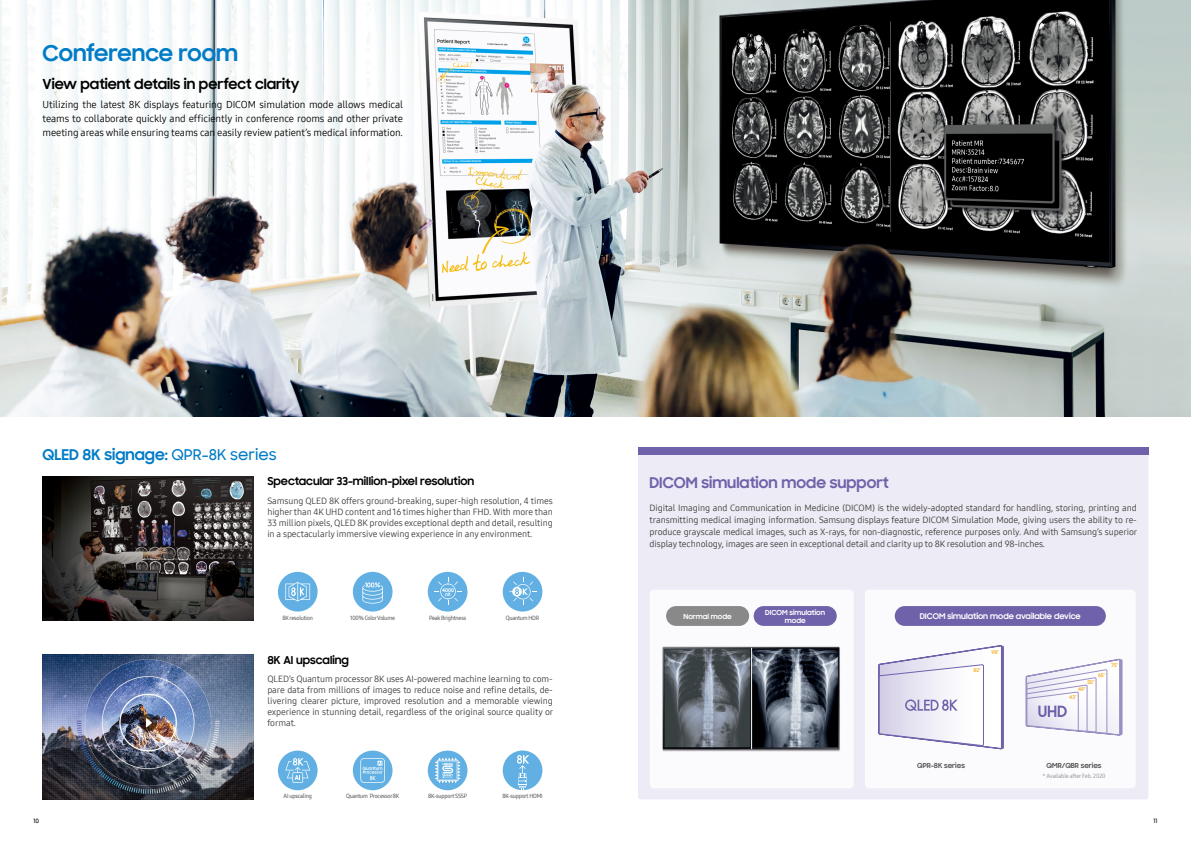
<style>
.page{position:relative;width:1191px;height:842px;background:#fff}
.page>*{position:absolute;margin:0;border:0;box-sizing:border-box;transform-origin:0 0}
.t1{font:700 22px "Samsung Sharp Sans";color:#007cc6}
.t2{font:700 15px "Samsung Sharp Sans";color:#007cc6}
.t3{font:700 15px "Samsung Sharp Sans";color:#7062aa}
.t4{font:700 14px "Samsung Sharp Sans";color:#000}
.t5{font:700 11px "Samsung Sharp Sans";color:#000}
.t6{font:10px/14px "Samsung One 400";letter-spacing:-.01em;color:#000;text-align:justify}
.t7{font:9px/11px "Samsung One 400";letter-spacing:-.01em;color:#3e3a39;text-align:justify}
.t8{font:700 8px "Samsung Sharp Sans";color:#fff}
.t9{font:700 7px/8px "Samsung Sharp Sans";color:#fff;text-align:center}
.t10{font:700 7px "Samsung Sharp Sans";color:#595757}
.t11{font:6px "Samsung One 400 C";letter-spacing:-.03em;color:#3e3a39}
.t12{font:6px "Samsung One 400 C";letter-spacing:-.01em;color:#898989}
.t13{font:500 6px "Samsung Sharp Sans";color:#000}
.t14{font:700 5.2px "Samsung Sharp Sans";letter-spacing:-.02em;color:#f7b339}
.t15{font:700 5px "Samsung Sharp Sans";color:#fff}
.t16{font:700 4.5px "Samsung Sharp Sans";color:#fff}
.s1{font-weight:500}
</style>
<div class="page">
<div style="left:638px;top:455px;width:510px;height:344px;background:#edebf5"></div>
<div style="left:649px;top:590px;width:204px;height:198px;background:#fbfbfd;border-radius:4px"></div>
<img style="left:0;top:0;width:1191px;height:417px">
<div style="left:865px;top:590px;width:270px;height:198px;background:#fbfbfd;border-radius:4px"></div>
<img style="left:43px;top:655px;width:210px;height:144px">
<img style="left:43px;top:476px;width:210px;height:145px">
<img style="left:90px;top:476px;width:163px;height:102px">
<div style="left:503px;top:572px;width:39px;height:39px;background:#62b0e3;border-radius:50%"></div>
<div style="left:428px;top:572px;width:39px;height:39px;background:#62b0e3;border-radius:50%"></div>
<svg style="left:509px;top:578px;width:28px;height:27px"></svg>
<svg style="left:434px;top:578px;width:28px;height:27px"></svg>
<div style="left:353px;top:572px;width:39px;height:39px;background:#62b0e3;border-radius:50%"></div>
<svg style="left:362px;top:574px;width:21px;height:30px"></svg>
<div style="left:278px;top:572px;width:39px;height:39px;background:#62b0e3;border-radius:50%"></div>
<svg style="left:285px;top:582px;width:25px;height:19px"></svg>
<div style="left:278px;top:750px;width:39px;height:40px;background:#62b0e3;border-radius:50%"></div>
<svg style="left:285px;top:758px;width:25px;height:25px"></svg>
<div style="left:353px;top:750px;width:39px;height:40px;background:#62b0e3;border-radius:50%"></div>
<svg style="left:360px;top:758px;width:25px;height:25px"></svg>
<div style="left:428px;top:750px;width:39px;height:40px;background:#62b0e3;border-radius:50%"></div>
<svg style="left:435px;top:758px;width:25px;height:25px"></svg>
<div style="left:503px;top:750px;width:39px;height:40px;background:#62b0e3;border-radius:50%"></div>
<svg style="left:517px;top:755px;width:12px;height:35px"></svg>
<div style="left:638px;top:448px;width:510px;height:7px;background:#7062aa"></div>
<div style="left:894px;top:606px;width:211px;height:20px;background:#7062aa;border-radius:10px"></div>
<svg style="left:878px;top:645px;width:126px;height:104px"></svg>
<svg style="left:1025px;top:659px;width:97px;height:77px"></svg>
<img style="left:662px;top:646px;width:178px;height:106px">
<hr style="left:751px;top:648px;width:1px;height:101px;background:#fff">
<div style="left:666px;top:606px;width:83px;height:20px;background:#898989;border-radius:10px"></div>
<div style="left:753px;top:606px;width:83px;height:20px;background:#7062aa;border-radius:10px"></div>
<h1 class="t1" style="left:43px;top:36px;width:197px">Conference room</h1>
<h3 class="t4" style="left:43px;top:74px;width:258px">View patient details in perfect clarity</h3>
<p class="t6" style="left:43px;top:98px;width:362px">Utilizing the latest 8K displays featuring DICOM simulation mode allows medical teams to collaborate quickly and efficiently in conference rooms and other private meeting areas while ensuring teams can easily review patient’s medical information.</p>
<h2 class="t2" style="left:43px;top:444px;width:236px">QLED 8K signage: <span class="s1">QPR-8K series</span></h2>
<p class="t5" style="left:267px;top:473px;width:208px">Spectacular 33-million-pixel resolution</p>
<p class="t7" style="left:267px;top:495px;width:287px">Samsung QLED 8K offers ground-breaking, super-high resolution, 4 times higher than 4K UHD content and 16 times higher than FHD. With more than 33 million pixels, QLED 8K provides exceptional depth and detail, resulting in a spectacularly immersive viewing experience in any environment.</p>
<p class="t15" style="left:442px;top:586px;width:14px">4000</p>
<p class="t16" style="left:445px;top:591px;width:7px">nit</p>
<p class="t11" style="left:282px;top:614px;width:32px">8K resolution</p>
<p class="t11" style="left:350px;top:614px;width:46px">100% Color Volume</p>
<p class="t11" style="left:429px;top:614px;width:39px">Peak Brightness</p>
<p class="t11" style="left:506px;top:614px;width:35px">Quantum HDR</p>
<p class="t5" style="left:267px;top:652px;width:83px">8K AI upscaling</p>
<p class="t7" style="left:267px;top:674px;width:287px">QLED’s Quantum processor 8K uses AI-powered machine learning to com&shy;pare data from millions of images to reduce noise and refine details, de&shy;livering clearer picture, improved resolution and a memorable viewing experience in stunning detail, regardless of the original source quality or format.</p>
<p class="t11" style="left:284px;top:792px;width:30px">AI upscaling</p>
<p class="t11" style="left:346px;top:792px;width:55px">Quantum Processor 8K</p>
<p class="t11" style="left:428px;top:792px;width:40px">8K-support SSSP</p>
<p class="t11" style="left:502px;top:792px;width:42px">8K-support HDMI</p>
<h2 class="t3" style="left:649px;top:472px;width:241px">DICOM simulation mode support</h2>
<p class="t7" style="left:649px;top:502px;width:489px;line-height:12px">Digital Imaging and Communication in Medicine (DICOM) is the widely-adopted standard for handling, storing, printing and transmitting medical imaging information. Samsung displays feature DICOM Simulation Mode, giving users the ability to re&shy;produce grayscale medical images, such as X-rays, for non-diagnostic, reference purposes only. And with Samsung’s superior display technology, images are seen in exceptional detail and clarity up to 8K resolution and 98-inches.</p>
<p class="t9" style="left:765px;top:608px;width:61px">DICOM simulation mode</p>
<p class="t9" style="left:683px;top:612px;width:50px">Normal mode</p>
<p class="t8" style="left:919px;top:610px;width:162px">DICOM simulation mode available device</p>
<p class="t14" style="left:973px;top:666px;width:9px">82"</p>
<p class="t14" style="left:991px;top:648px;width:9px">98"</p>
<p class="t14" style="left:1111px;top:661px;width:9px">75"</p>
<p class="t14" style="left:1098px;top:671px;width:9px">65"</p>
<p class="t14" style="left:1087px;top:678px;width:9px">55"</p>
<p class="t14" style="left:1078px;top:686px;width:9px">49"</p>
<p class="t14" style="left:1069px;top:693px;width:9px">43"</p>
<p class="t10" style="left:917px;top:760px;width:49px">QPR-8K series</p>
<p class="t10" style="left:1046px;top:760px;width:56px">QMR/QBR series</p>
<p class="t12" style="left:1042px;top:772px;width:64px">* Available after Feb. 2020</p>
<p class="t13" style="left:33px;top:817px;width:7px">10</p>
<p class="t13" style="left:1153px;top:817px;width:5px">11</p>
</div>
